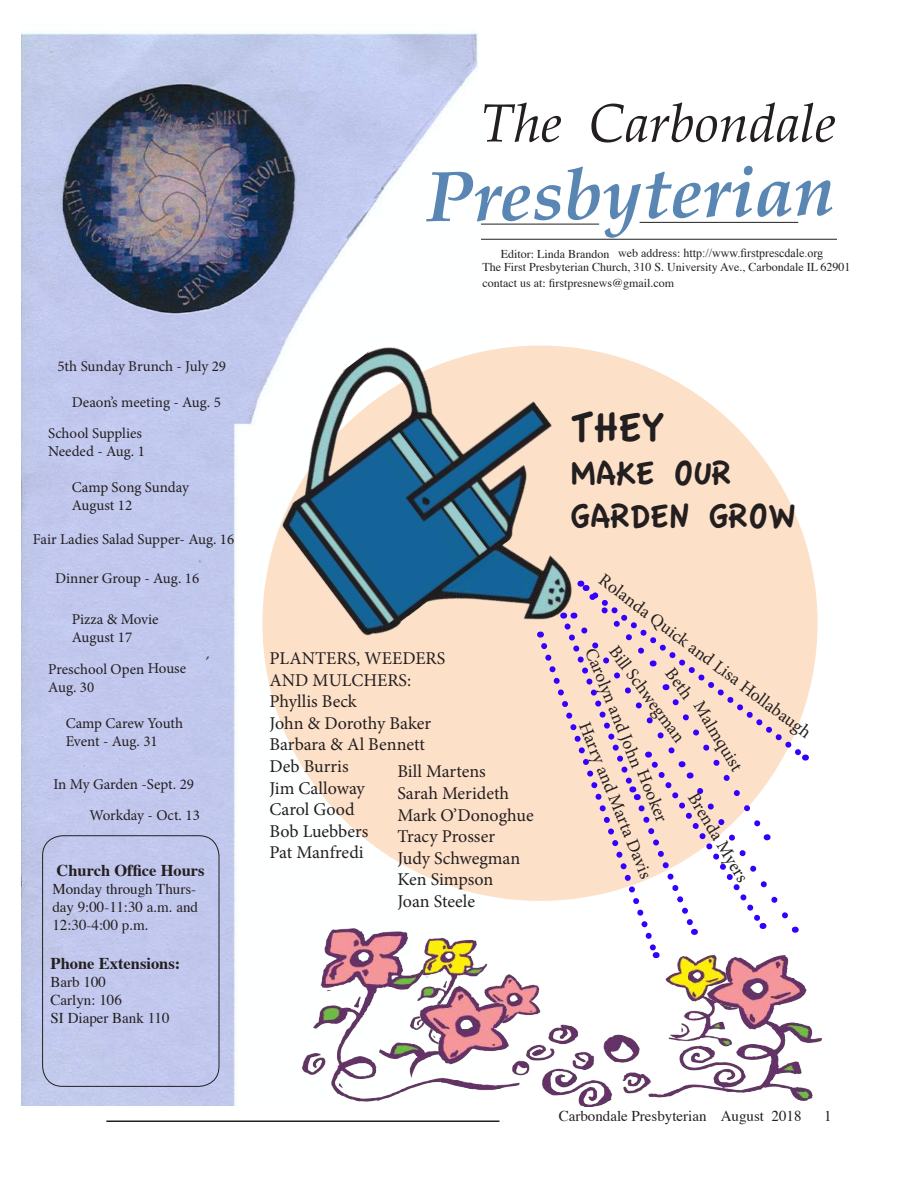
<style>
.page{position:relative;width:918px;height:1188px;background:#fff}
.page>*{position:absolute;margin:0;border:0;box-sizing:border-box;transform-origin:0 0}
.t1{font:italic 700 72px "Palatino";color:#5a86b3}
.t2{font:italic 54px "Palatino";color:#231f20}
.t3{font:45px "Apple Casual";color:#231f20}
.t4{font:36px/43.2px "Apple Casual";color:#231f20}
.t5{font:18px/21.6px "Minion Pro";color:#231f20}
.t6{font:700 16.5px "Times";color:#231f20}
.t7{font:15px/18px "Minion Pro";color:#231f20}
.t8{font:15px/18px "Times";color:#231f20;text-align:justify}
.t9{font:12px/16.2px "Times";color:#231f20}
.t10{font:12px "Times New Roman";color:#231f20}
.s1{font-family:"Times"}
</style>
<div class="page">
<hr style="left:106px;top:1120px;width:394px;height:2px;background:#231f20">
<hr style="left:432px;top:239px;width:405px;height:1px;background:#231f20">
<hr style="left:451px;top:224px;width:148px;height:1px;background:#231f20">
<hr style="left:640px;top:222px;width:158px;height:1px;background:#231f20">
<img style="left:22px;top:32px;width:459px;height:1074px">
<div style="left:42px;top:835px;width:177px;height:252px;border:1px solid #231f20;border-radius:20px"></div>
<div style="left:262px;top:346px;width:556px;height:555px;background:#fde0c8;border-radius:50%"></div>
<img style="left:190px;top:285px;width:466px;height:465px">
<img style="left:283px;top:927px;width:539px;height:180px">
<svg style="left:536px;top:581px;width:273px;height:377px"></svg>
<p class="t7" style="left:57px;top:358px;width:170px">5th Sunday Brunch - July 29</p>
<p class="t7" style="left:72px;top:393px;width:151px">Deaon’s meeting - Aug. 5</p>
<p class="t7" style="left:48px;top:424px;width:98px">School Supplies<br>Needed - Aug. 1</p>
<p class="t7" style="left:72px;top:478px;width:119px">Camp Song Sunday<br>August 12</p>
<p class="t7" style="left:33px;top:530px;width:203px">Fair Ladies Salad Supper- Aug. 16</p>
<p class="t7" style="left:55px;top:569px;width:145px">Dinner Group - Aug. 16</p>
<p class="t7" style="left:72px;top:610px;width:88px">Pizza &amp; Movie<br>August 17</p>
<p class="t7" style="left:48px;top:661px;width:140px;rotate:-1deg">Preschool Open House<br>Aug. 30</p>
<p class="t7" style="left:66px;top:715px;width:119px">Camp Carew Youth<br>Event - Aug. 31</p>
<p class="t7" style="left:90px;top:769px;width:112px;line-height:30.9px;text-indent:-36px">In My Garden -Sept. 29<br>Workday - Oct. 13</p>
<p class="t6" style="left:56px;top:860px;width:150px">Church Office Hours</p>
<p class="t8" style="left:52px;top:881px;width:147px">Monday through Thurs&shy;day 9:00-11:30 a.m. and 12:30-4:00 p.m.</p>
<p class="t6" style="left:51px;top:952px;width:131px">Phone Extensions:</p>
<p class="t8" style="left:51px;top:973px;width:121px;text-align:left">Barb 100<br>Carlyn: 106<br>SI Diaper Bank 110</p>
<h2 class="t2" style="left:481px;top:80px;width:356px">The Carbondale</h2>
<h1 class="t1" style="left:424px;top:140px;width:411px;rotate:-1deg">Presbyterian</h1>
<p class="t9" style="left:501px;top:247px;width:110px">Editor: Linda Brandon</p>
<p class="t10" style="left:618px;top:245px;width:206px"><span class="s1">web address:</span> http://www.firstprescdale.org</p>
<p class="t9" style="left:483px;top:260px;width:369px">The First Presbyterian Church, 310 S. University Ave., Carbondale IL 62901 contact us at: firstpresnews@gmail.com</p>
<p class="t5" style="left:270px;top:648px;width:177px">PLANTERS, WEEDERS<br>AND MULCHERS:<br>Phyllis Beck<br>John &amp; Dorothy Baker<br>Barbara &amp; Al Bennett<br>Deb Burris<br>Jim Calloway<br>Carol Good<br>Bob Luebbers<br>Pat Manfredi</p>
<p class="t5" style="left:397px;top:761px;width:138px">Bill Martens<br>Sarah Merideth<br>Mark O’Donoghue<br>Tracy Prosser<br>Judy Schwegman<br>Ken Simpson<br>Joan Steele</p>
<h3 class="t3" style="left:570px;top:403px;width:96px">THEY</h3>
<h3 class="t4" style="left:570px;top:452px;width:227px">MAKE OUR<br>GARDEN GROW</h3>
<p class="t5" style="left:607px;top:569px;width:262px;rotate:37deg">Rolanda Quick and Lisa Hollabaugh</p>
<p class="t5" style="left:621px;top:642px;width:116px;rotate:53deg">Bill Schwegman</p>
<p class="t5" style="left:652px;top:766px;width:56px;rotate:68deg">Hooker</p>
<p class="t5" style="left:600px;top:645px;width:129px;rotate:68deg">Carolyn and John</p>
<p class="t5" style="left:678px;top:663px;width:35px;rotate:53deg">Beth</p>
<p class="t5" style="left:707px;top:697px;width:80px;rotate:59deg">Malmquist</p>
<p class="t5" style="left:594px;top:719px;width:169px;rotate:68deg">Harry and Marta Davis</p>
<p class="t5" style="left:702px;top:789px;width:102px;rotate:59deg">Brenda Myers</p>
<p class="t8" style="left:559px;top:1107px;width:244px">Carbondale Presbyterian August 2018</p>
<p class="t8" style="left:824px;top:1107px;width:9px">1</p>
</div>
